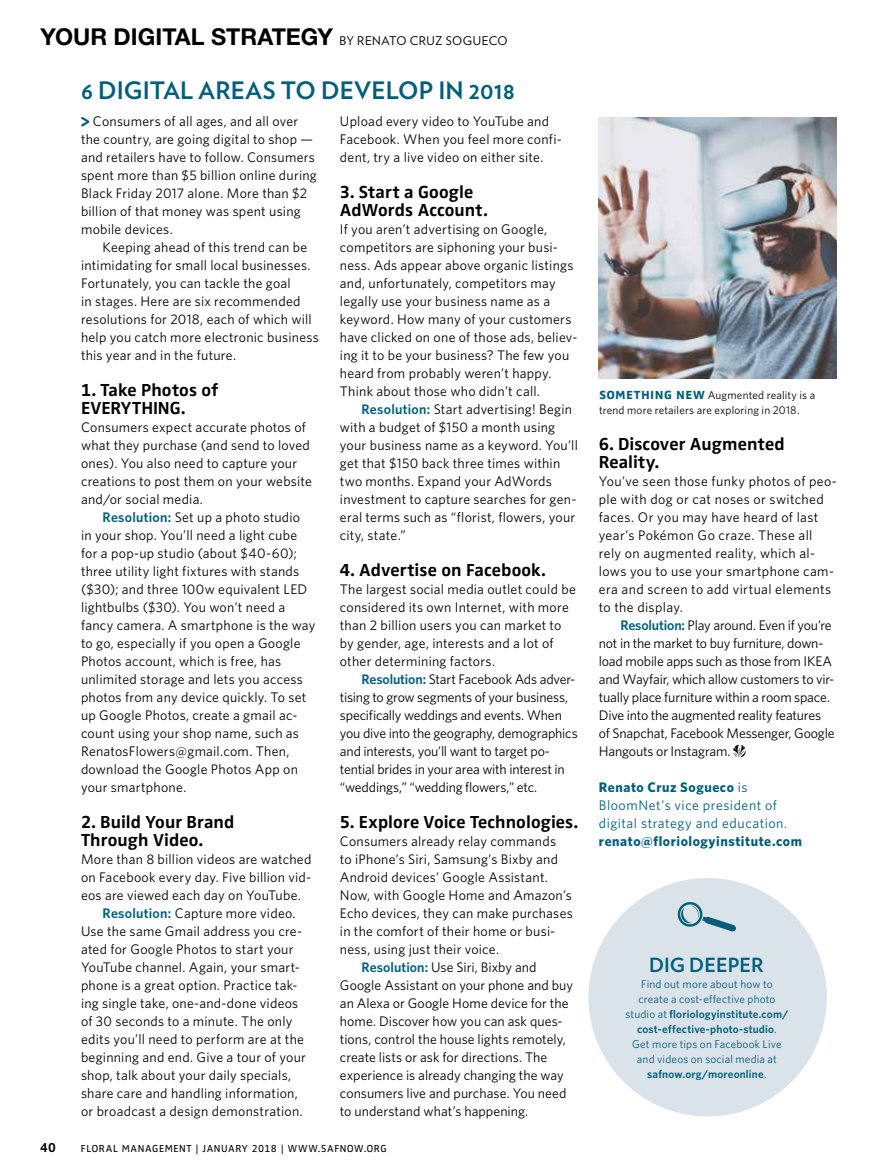
<style>
.page{position:relative;width:891px;height:1175px;background:#fff}
.page>*{position:absolute;margin:0;border:0;box-sizing:border-box;transform-origin:0 0}
.t1{font:700 24px "Verlag";letter-spacing:.005em;color:#005e7a}
.t2{font:700 23.25px "Helvetica Neue";color:#000}
.t3{font:700 19.5px "Verlag";letter-spacing:.005em;color:#005e7a}
.t4{font:700 18px/18px "Zwo";letter-spacing:.005em;color:#000}
.t5{font:13.8px/18px "Whitney";letter-spacing:.015em;color:#000}
.t6{font:13.8px/18px "Whitney";letter-spacing:-.015em;color:#000}
.t7{font:13.8px/18px "Whitney";letter-spacing:.035em;color:#005e7a}
.t8{font:700 13.8px "Whitney";letter-spacing:.04em;color:#005e7a}
.t9{font:700 12.75px "Helvetica Neue";color:#000}
.t10{font:11.25px/15px "Whitney";letter-spacing:.015em;color:#005e7a;text-align:center}
.t11{font:11.25px/15px "Whitney";letter-spacing:.015em;color:#000}
.t12{font:10.5px "Zwo";letter-spacing:.055em;color:#000}
.s1{font-family:"Verlag";font-weight:400;font-size:12px}
.s2{font-family:"Helvetica Rounded";font-weight:900;font-size:18.75px;color:#005e7a}
.s3{font-weight:600;color:#005e7a}
.s4{font-family:"Zwo Bold SC";font-size:15.75px;color:#005e7a}
.s5{font-weight:700}
.s6{font-weight:600}
</style>
<div class="page">
<svg style="left:733px;top:744px;width:13px;height:13px"></svg>
<div style="left:588px;top:878px;width:239px;height:238px;background:#dbe3ea;border-radius:50%"></div>
<svg style="left:677px;top:902px;width:59px;height:29px"></svg>
<img style="left:599px;top:117px;width:238px;height:261px">
<h2 class="t2" style="left:40px;top:23px;width:469px">YOUR DIGITAL STRATEGY <span class="s1">BY RENATO CRUZ SOGUECO</span></h2>
<h1 class="t1" style="left:81px;top:76px;width:435px">6 DIGITAL AREAS TO DEVELOP IN 2018</h1>
<p class="t5" style="left:81px;top:112px;width:237px"><span class="s2">&gt;</span> Consumers of all ages, and all over the country, are going digital to shop — and retailers have to follow. Consumers spent more than $5 billion online during Black Friday 2017 alone. More than $2 billion of that money was spent using mobile devices.</p>
<p class="t5" style="left:81px;top:238px;width:239px;text-indent:22px">Keeping ahead of this trend can be intimidating for small local businesses.<br>Fortunately, you can tackle the goal<br>in stages. Here are six recommended resolutions for 2018, each of which will help you catch more electronic business this year and in the future.</p>
<h3 class="t4" style="left:81px;top:381px;width:139px">1. Take Photos of<br>EVERYTHING.</h3>
<p class="t5" style="left:81px;top:418px;width:232px">Consumers expect accurate photos of what they purchase (and send to loved ones). You also need to capture your creations to post them on your website and/or social media.</p>
<p class="t5" style="left:81px;top:508px;width:236px;text-indent:22px"><span class="s3">Resolution:</span> Set up a photo studio<br>in your shop. You’ll need a light cube for a pop-up studio (about $40-60); three utility light fixtures with stands ($30); and three 100w equivalent LED lightbulbs ($30). You won’t need a fancy camera. A smartphone is the way to go, especially if you open a Google Photos account, which is free, has unlimited storage and lets you access photos from any device quickly. To set up Google Photos, create a gmail ac&shy;count using your shop name, such as RenatosFlowers@gmail.com. Then, download the Google Photos App on your smartphone.</p>
<h3 class="t4" style="left:81px;top:813px;width:155px">2. Build Your Brand<br>Through Video.</h3>
<p class="t5" style="left:81px;top:850px;width:232px">More than 8 billion videos are watched</p>
<p class="t5" style="left:81px;top:868px;width:232px">on Facebook every day. Five billion vid-</p>
<p class="t5" style="left:81px;top:886px;width:222px">eos are viewed each day on YouTube.</p>
<p class="t5" style="left:103px;top:904px;width:195px"><span class="s3">Resolution:</span> Capture more video.</p>
<p class="t5" style="left:81px;top:922px;width:223px">Use the same Gmail address you cre-</p>
<p class="t5" style="left:81px;top:940px;width:214px">ated for Google Photos to start your</p>
<p class="t5" style="left:81px;top:958px;width:221px">YouTube channel. Again, your smart-</p>
<p class="t5" style="left:81px;top:976px;width:218px">phone is a great option. Practice tak-</p>
<p class="t5" style="left:81px;top:994px;width:219px">ing single take, one-and-done videos</p>
<p class="t5" style="left:81px;top:1012px;width:213px">of 30 seconds to a minute. The only</p>
<p class="t5" style="left:81px;top:1030px;width:225px">edits you’ll need to perform are at the</p>
<p class="t5" style="left:81px;top:1048px;width:226px">beginning and end. Give a tour of your</p>
<p class="t5" style="left:81px;top:1066px;width:212px">shop, talk about your daily specials,</p>
<p class="t5" style="left:81px;top:1084px;width:218px">share care and handling information,</p>
<p class="t5" style="left:81px;top:1102px;width:223px">or broadcast a design demonstration.</p>
<p class="t5" style="left:340px;top:112px;width:223px">Upload every video to YouTube and<br>Facebook. When you feel more confi&shy;dent, try a live video on either site.</p>
<h3 class="t4" style="left:340px;top:183px;width:149px">3. Start a Google<br>AdWords Account.</h3>
<p class="t5" style="left:340px;top:220px;width:239px">If you aren’t advertising on Google, competitors are siphoning your busi&shy;ness. Ads appear above organic listings and, unfortunately, competitors may legally use your business name as a keyword. How many of your customers have clicked on one of those ads, believ&shy;ing it to be your business? The few you heard from probably weren’t happy.<br>Think about those who didn’t call.</p>
<p class="t5" style="left:340px;top:400px;width:240px;text-indent:22px"><span class="s3">Resolution:</span> Start advertising! Begin with a budget of $150 a month using your business name as a keyword. You’ll get that $150 back three times within two months. Expand your AdWords investment to capture searches for gen&shy;eral terms such as “florist, flowers, your city, state.”</p>
<h3 class="t4" style="left:340px;top:561px;width:207px">4. Advertise on Facebook.</h3>
<p class="t5" style="left:340px;top:580px;width:237px">The largest social media outlet could be considered its own Internet, with more than 2 billion users you can market to by gender, age, interests and a lot of other determining factors.</p>
<p class="t6" style="left:340px;top:670px;width:239px;text-indent:22px"><span class="s3">Resolution:</span> Start Facebook Ads adver&shy;tising to grow segments of your business, specifically weddings and events. When you dive into the geography, demographics and interests, you’ll want to target po&shy;tential brides in your area with interest in “weddings,” “wedding flowers,” etc.</p>
<h3 class="t4" style="left:340px;top:813px;width:240px">5. Explore Voice Technologies.</h3>
<p class="t5" style="left:340px;top:832px;width:218px">Consumers already relay commands</p>
<p class="t5" style="left:340px;top:850px;width:220px">to iPhone’s Siri, Samsung’s Bixby and</p>
<p class="t5" style="left:340px;top:868px;width:210px">Android devices’ Google Assistant.</p>
<p class="t5" style="left:340px;top:886px;width:234px">Now, with Google Home and Amazon’s</p>
<p class="t5" style="left:340px;top:904px;width:234px">Echo devices, they can make purchases</p>
<p class="t5" style="left:340px;top:922px;width:217px">in the comfort of their home or busi-</p>
<p class="t5" style="left:340px;top:940px;width:161px">ness, using just their voice.</p>
<p class="t5" style="left:362px;top:958px;width:177px"><span class="s3">Resolution:</span> Use Siri, Bixby and</p>
<p class="t5" style="left:340px;top:976px;width:235px">Google Assistant on your phone and buy</p>
<p class="t5" style="left:340px;top:994px;width:230px">an Alexa or Google Home device for the</p>
<p class="t5" style="left:340px;top:1012px;width:224px">home. Discover how you can ask ques-</p>
<p class="t5" style="left:340px;top:1030px;width:227px">tions, control the house lights remotely,</p>
<p class="t5" style="left:340px;top:1048px;width:209px">create lists or ask for directions. The</p>
<p class="t5" style="left:340px;top:1066px;width:226px">experience is already changing the way</p>
<p class="t5" style="left:340px;top:1084px;width:228px">consumers live and purchase. You need</p>
<p class="t5" style="left:340px;top:1102px;width:190px">to understand what’s happening.</p>
<p class="t9" style="left:40px;top:1140px;width:17px">40</p>
<p class="t12" style="left:81px;top:1142px;width:307px">FLORAL MANAGEMENT | JANUARY 2018 | WWW.SAFNOW.ORG</p>
<p class="t11" style="left:599px;top:387px;width:218px"><span class="s4">something new</span> Augmented reality is a trend more retailers are exploring in 2018.</p>
<h3 class="t4" style="left:599px;top:435px;width:187px">6. Discover Augmented<br>Reality.</h3>
<p class="t5" style="left:599px;top:472px;width:240px">You’ve seen those funky photos of peo&shy;ple with dog or cat noses or switched faces. Or you may have heard of last year’s Pokémon Go craze. These all rely on augmented reality, which al&shy;lows you to use your smartphone cam&shy;era and screen to add virtual elements to the display.</p>
<p class="t6" style="left:599px;top:616px;width:237px;text-indent:22px"><span class="s3">Resolution:</span> Play around. Even if you’re not in the market to buy furniture, down&shy;load mobile apps such as those from IKEA and Wayfair, which allow customers to vir&shy;tually place furniture within a room space.<br>Dive into the augmented reality features of Snapchat, Facebook Messenger, Google Hangouts or Instagram.</p>
<p class="t7" style="left:599px;top:778px;width:190px"><span class="s5">Renato Cruz Sogueco</span> is<br>BloomNet’s vice president of digital strategy and education.</p>
<p class="t8" style="left:599px;top:833px;width:205px">renato@floriologyinstitute.com</p>
<h3 class="t3" style="left:649px;top:953px;width:116px">DIG DEEPER</h3>
<p class="t10" style="left:625px;top:976px;width:165px">Find out more about how to create a cost-effective photo studio at <span class="s6">floriologyinstitute.com/ cost-effective-photo-studio</span>.<br>Get more tips on Facebook Live and videos on social media at <span class="s6">safnow.org/moreonline</span>.</p>
</div>
